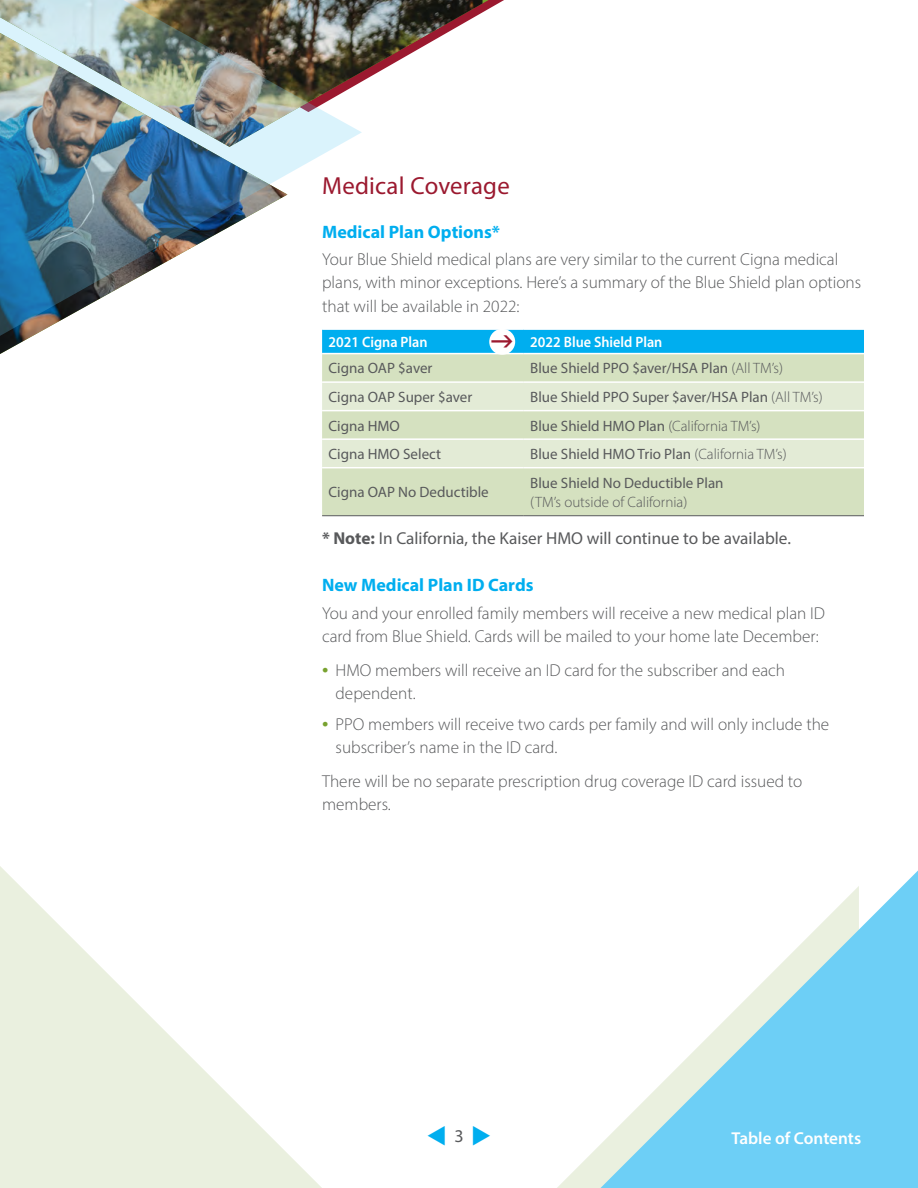
<style>
.page{position:relative;width:918px;height:1188px;background:#fff}
.page>*{position:absolute;margin:0;border:0;box-sizing:border-box;transform-origin:0 0}
.t1{font:24.75px "Myriad Pro";letter-spacing:.01em;color:#9b192f}
.t2{font:700 18px "Myriad Pro";color:#00aeef}
.t3{font:18px "Myriad Pro";color:#58595b}
.t4{font:300 17.25px/23.2px "Myriad Pro";color:#58595b}
.t5{font:17.25px "Myriad Pro";color:#58595b}
.t6{font:600 17.25px "Myriad Pro";color:#fff}
.t7{font:15px "Myriad Pro";color:#58595b}
.t8{font:600 15px "Myriad Pro";color:#fff;scale:.95 1}
.t9{font:300 15px "Myriad Pro";color:#58595b}
.s1{font-weight:300}
.s2{font-weight:700}
.s3{font-weight:400;font-size:22.5px;color:#78a22f}
.s4{color:#00aeef}
</style>
<div class="page">
<svg style="left:557px;top:1144px;width:44px;height:44px"></svg>
<div style="left:362px;top:383px;width:502px;height:27px;background:#e3ebd6"></div>
<svg style="left:322px;top:411px;width:542px;height:104px;background:#d9e3c6"></svg>
<hr style="left:322px;top:438px;width:202px;height:2px;background:#fff">
<hr style="left:524px;top:438px;width:340px;height:2px;background:#fff">
<hr style="left:322px;top:467px;width:202px;height:1px;background:#fff">
<hr style="left:524px;top:467px;width:340px;height:1px;background:#fff">
<hr style="left:322px;top:515px;width:202px;height:1px;background:#58595b">
<hr style="left:524px;top:515px;width:340px;height:1px;background:#58595b">
<svg style="left:0;top:866px;width:322px;height:322px"></svg>
<svg style="left:601px;top:871px;width:317px;height:317px"></svg>
<img style="left:362px;top:0;width:121px;height:82px">
<img style="left:0;top:0;width:362px;height:448px">
<svg style="left:322px;top:329px;width:542px;height:53px;background:#7fced8"></svg>
<h1 class="t1" style="left:322px;top:171px;width:189px">Medical Coverage</h1>
<p class="t2" style="left:322px;top:220px;width:180px">Medical Plan Options*</p>
<p class="t4" style="left:322px;top:248px;width:541px">Your Blue Shield medical plans are very similar to the current Cigna medical plans, with minor exceptions. Here’s a summary of the Blue Shield plan options that will be available in 2022:</p>
<p class="t8" style="left:329px;top:332px;width:106px">2021 Cigna Plan</p>
<p class="t8" style="left:530px;top:332px;width:141px">2022 Blue Shield Plan</p>
<p class="t7" style="left:329px;top:359px;width:105px">Cigna OAP $aver</p>
<p class="t7" style="left:530px;top:359px;width:254px">Blue Shield PPO $aver/HSA Plan <span class="s1">(All TM’s)</span></p>
<p class="t7" style="left:329px;top:388px;width:145px">Cigna OAP Super $aver</p>
<p class="t7" style="left:530px;top:388px;width:294px">Blue Shield PPO Super $aver/HSA Plan <span class="s1">(All TM’s)</span></p>
<p class="t7" style="left:329px;top:416px;width:73px">Cigna HMO</p>
<p class="t7" style="left:530px;top:416px;width:232px">Blue Shield HMO Plan <span class="s1">(California TM’s)</span></p>
<p class="t7" style="left:329px;top:445px;width:114px">Cigna HMO Select</p>
<p class="t7" style="left:530px;top:445px;width:258px">Blue Shield HMO Trio Plan <span class="s1">(California TM’s)</span></p>
<p class="t7" style="left:329px;top:483px;width:162px">Cigna OAP No Deductible</p>
<p class="t7" style="left:530px;top:473px;width:195px">Blue Shield No Deductible Plan</p>
<p class="t9" style="left:530px;top:493px;width:159px">(TM’s outside of California)</p>
<p class="t5" style="left:322px;top:527px;width:470px"><span class="s2">* Note:</span> In California, the Kaiser HMO will continue to be available.</p>
<p class="t2" style="left:322px;top:573px;width:213px">New Medical Plan ID Cards</p>
<p class="t4" style="left:322px;top:601px;width:504px">You and your enrolled family members will receive a new medical plan ID card from Blue Shield. Cards will be mailed to your home late December:</p>
<p class="t4" style="left:336px;top:659px;width:451px;text-indent:-14px"><span class="s3">•</span> HMO members will receive an ID card for the subscriber and each dependent.</p>
<p class="t4" style="left:336px;top:712px;width:495px;text-indent:-14px"><span class="s3">•</span> PPO members will receive two cards per family and will only include the subscriber’s name in the ID card.</p>
<p class="t4" style="left:322px;top:769px;width:482px">There will be no separate prescription drug coverage ID card issued to members.</p>
<p class="t3" style="left:426px;top:1125px;width:67px"><span class="s4">▼</span> 3 <span class="s4">◆</span></p>
<p class="t6" style="left:731px;top:1127px;width:131px">Table of Contents</p>
</div>
